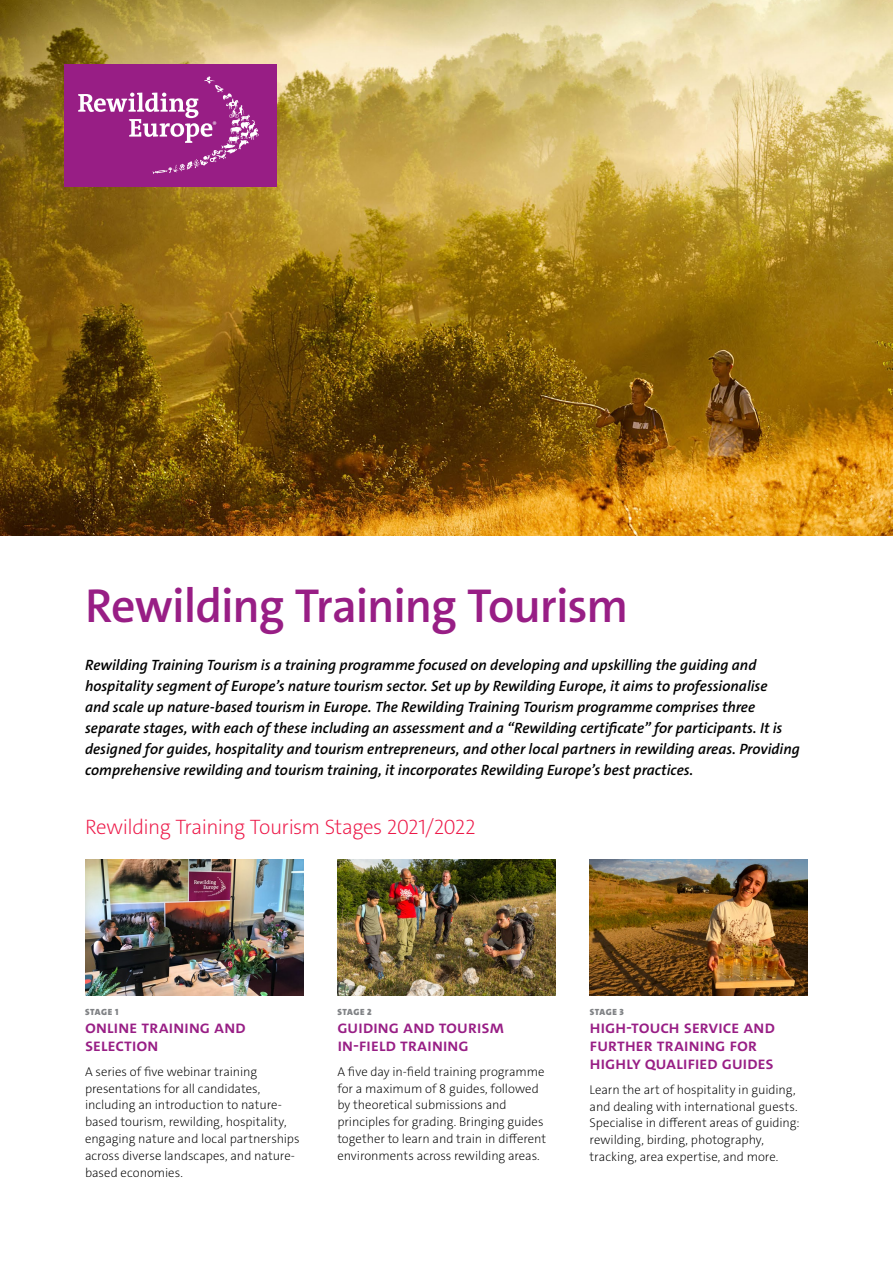
<style>
.page{position:relative;width:893px;height:1263px;background:#fff}
.page>*{position:absolute;margin:0;border:0;box-sizing:border-box;transform-origin:0 0}
.t1{font:600 48px "The Sans E4 s";letter-spacing:-.025em;color:#981e85}
.t2{font:200 21px "The Sans E4 s";letter-spacing:-.03em;color:#ed1848}
.t3{font:600 18px/18px "The Sans E4 s";letter-spacing:-.02em;color:#981e85}
.t4{font:italic 600 15px/21px "The Sans E4 s";color:#000}
.t5{font:200 12.75px/16.8px "The Sans E4 s";letter-spacing:-.005em;color:#000}
.t6{font:900 9px "The Sans E4 s";letter-spacing:.055em;color:#808285}
</style>
<div class="page">
<img style="left:0;top:0;width:893px;height:536px">
<div style="left:64px;top:64px;width:212px;height:122px;background:#981e85"></div>
<svg style="left:78px;top:76px;width:181px;height:98px"></svg>
<img style="left:85px;top:859px;width:218px;height:136px">
<img style="left:337px;top:859px;width:219px;height:136px">
<img style="left:590px;top:859px;width:218px;height:136px">
<p class="t1" style="left:85px;top:575px;width:545px">Rewilding Training Tourism</p>
<p class="t4" style="left:85px;top:655px;width:716px">Rewilding Training Tourism is a training programme focused on developing and upskilling the guiding and hospitality segment of Europe’s nature tourism sector. Set up by Rewilding Europe, it aims to professionalise<br>and scale up nature-based tourism in Europe. The Rewilding Training Tourism programme comprises three separate stages, with each of these including an assessment and a “Rewilding certificate” for participants. It is designed for guides, hospitality and tourism entrepreneurs, and other local partners in rewilding areas. Providing comprehensive rewilding and tourism training, it incorporates Rewilding Europe’s best practices.</p>
<p class="t2" style="left:85px;top:814px;width:392px">Rewilding Training Tourism Stages 2021/2022</p>
<p class="t6" style="left:85px;top:1006px;width:35px">STAGE 1</p>
<p class="t3" style="left:85px;top:1017px;width:162px">online training and selection</p>
<p class="t5" style="left:85px;top:1063px;width:216px">A series of five webinar training presentations for all candidates, including an introduction to nature&shy;based tourism, rewilding, hospitality, engaging nature and local partnerships across diverse landscapes, and nature&shy;based economies.</p>
<p class="t6" style="left:337px;top:1006px;width:36px">STAGE 2</p>
<p class="t3" style="left:337px;top:1017px;width:168px">guiding and tourism in-field training</p>
<p class="t5" style="left:337px;top:1063px;width:210px">A five day in-field training programme for a maximum of 8 guides, followed by theoretical submissions and principles for grading. Bringing guides together to learn and train in different environments across rewilding areas.</p>
<p class="t6" style="left:590px;top:1006px;width:36px">STAGE 3</p>
<p class="t3" style="left:590px;top:1017px;width:187px">high-touch service and further training for highly qualified guides</p>
<p class="t5" style="left:590px;top:1081px;width:212px">Learn the art of hospitality in guiding, and dealing with international guests.<br>Specialise in different areas of guiding: rewilding, birding, photography, tracking, area expertise, and more.</p>
</div>
